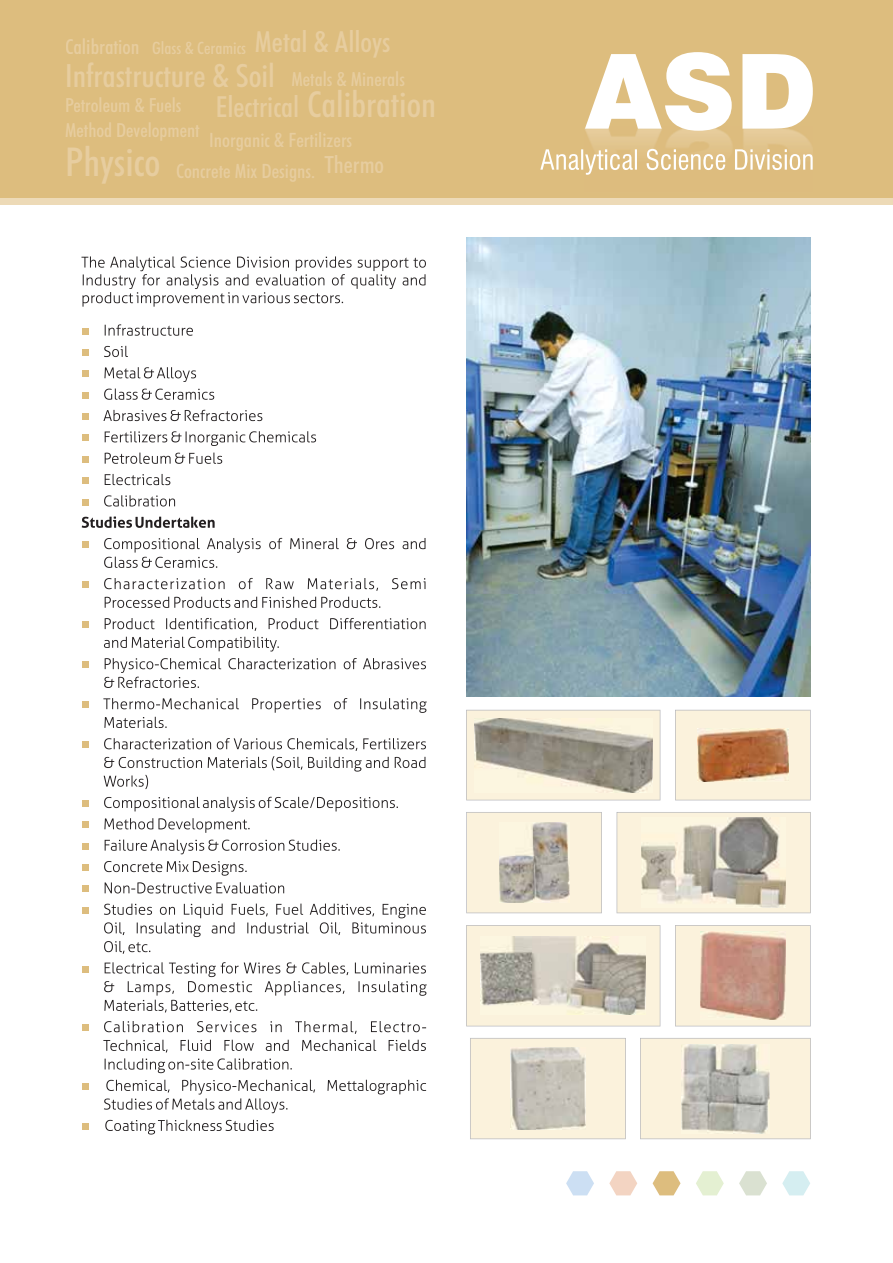
<style>
.page{position:relative;width:893px;height:1263px;background:#fff}
.page>*{position:absolute;margin:0;border:0;box-sizing:border-box;transform-origin:0 0}
.t1{font:500 condensed 32.1px "Futura BT";color:#e7cd9f;scale:1.05 1}
.t2{font:500 condensed 29.1px "Futura BT";color:#e7cd9f;scale:1.05 1}
.t3{font:500 condensed 19.8px "Futura BT";color:#e7cd9f;scale:1.05 1}
.t4{font:500 condensed 19.5px "Futura BT";color:#e7cd9f;scale:1.05 1}
.t5{font:500 condensed 19.35px "Futura BT";color:#e7cd9f;scale:1.05 1}
.t6{font:500 condensed 17.1px "Futura BT";color:#e7cd9f;scale:1.05 1}
.s1{font-size:20.7px}
.s2{font-size:19.5px}
.s3{font-size:29.1px}
.s4{font-size:35.85px}
.s5{font-size:39.9px}
</style>
<div class="page">
<img style="left:467px;top:237px;width:343px;height:459px">
<svg style="left:81px;top:256px;width:345px;height:51px"></svg>
<div style="left:82px;top:328px;width:7px;height:7px;background:#ddbd7e"></div>
<svg style="left:105px;top:324px;width:88px;height:12px"></svg>
<div style="left:82px;top:349px;width:7px;height:7px;background:#ddbd7e"></div>
<svg style="left:104px;top:346px;width:24px;height:11px"></svg>
<div style="left:82px;top:370px;width:7px;height:7px;background:#ddbd7e"></div>
<svg style="left:104px;top:367px;width:92px;height:15px"></svg>
<div style="left:82px;top:392px;width:7px;height:7px;background:#ddbd7e"></div>
<svg style="left:104px;top:388px;width:110px;height:12px"></svg>
<div style="left:82px;top:413px;width:7px;height:7px;background:#ddbd7e"></div>
<svg style="left:103px;top:410px;width:159px;height:11px"></svg>
<div style="left:82px;top:434px;width:7px;height:7px;background:#ddbd7e"></div>
<svg style="left:105px;top:431px;width:211px;height:15px"></svg>
<div style="left:82px;top:456px;width:7px;height:7px;background:#ddbd7e"></div>
<svg style="left:105px;top:453px;width:117px;height:11px"></svg>
<div style="left:82px;top:477px;width:7px;height:7px;background:#ddbd7e"></div>
<svg style="left:105px;top:474px;width:65px;height:11px"></svg>
<div style="left:82px;top:498px;width:7px;height:7px;background:#ddbd7e"></div>
<svg style="left:104px;top:495px;width:71px;height:11px"></svg>
<svg style="left:82px;top:516px;width:133px;height:12px"></svg>
<div style="left:82px;top:541px;width:7px;height:7px;background:#ddbd7e"></div>
<svg style="left:104px;top:538px;width:321px;height:30px"></svg>
<div style="left:82px;top:581px;width:7px;height:7px;background:#ddbd7e"></div>
<svg style="left:104px;top:578px;width:321px;height:13px"></svg>
<svg style="left:105px;top:597px;width:275px;height:11px"></svg>
<div style="left:82px;top:621px;width:7px;height:7px;background:#ddbd7e"></div>
<svg style="left:105px;top:618px;width:321px;height:13px"></svg>
<svg style="left:104px;top:637px;width:175px;height:14px"></svg>
<div style="left:82px;top:661px;width:7px;height:7px;background:#ddbd7e"></div>
<svg style="left:104px;top:658px;width:322px;height:30px"></svg>
<div style="left:82px;top:701px;width:7px;height:7px;background:#ddbd7e"></div>
<svg style="left:103px;top:698px;width:324px;height:30px"></svg>
<div style="left:82px;top:741px;width:7px;height:7px;background:#ddbd7e"></div>
<svg style="left:104px;top:738px;width:322px;height:51px"></svg>
<div style="left:82px;top:800px;width:7px;height:7px;background:#ddbd7e"></div>
<svg style="left:104px;top:797px;width:294px;height:15px"></svg>
<div style="left:82px;top:821px;width:7px;height:7px;background:#ddbd7e"></div>
<svg style="left:104px;top:818px;width:146px;height:15px"></svg>
<div style="left:82px;top:843px;width:7px;height:7px;background:#ddbd7e"></div>
<svg style="left:105px;top:839px;width:235px;height:15px"></svg>
<div style="left:82px;top:864px;width:7px;height:7px;background:#ddbd7e"></div>
<svg style="left:104px;top:861px;width:143px;height:15px"></svg>
<div style="left:82px;top:885px;width:7px;height:7px;background:#ddbd7e"></div>
<svg style="left:105px;top:882px;width:179px;height:11px"></svg>
<div style="left:82px;top:907px;width:7px;height:7px;background:#ddbd7e"></div>
<svg style="left:104px;top:903px;width:322px;height:51px"></svg>
<div style="left:82px;top:965px;width:7px;height:7px;background:#ddbd7e"></div>
<svg style="left:104px;top:962px;width:323px;height:50px"></svg>
<div style="left:82px;top:1024px;width:7px;height:7px;background:#ddbd7e"></div>
<svg style="left:104px;top:1021px;width:322px;height:13px"></svg>
<svg style="left:103px;top:1040px;width:323px;height:12px"></svg>
<svg style="left:105px;top:1058px;width:187px;height:15px"></svg>
<div style="left:82px;top:1083px;width:7px;height:7px;background:#ddbd7e"></div>
<svg style="left:104px;top:1080px;width:322px;height:33px"></svg>
<div style="left:82px;top:1123px;width:7px;height:7px;background:#ddbd7e"></div>
<svg style="left:105px;top:1120px;width:169px;height:14px"></svg>
<div style="left:0;top:0;width:893px;height:198px;background:#ddbd7e"></div>
<img style="left:586px;top:131px;width:226px;height:18px">
<svg style="left:540px;top:149px;width:273px;height:26px"></svg>
<svg style="left:585px;top:52px;width:228px;height:79px"></svg>
<div style="left:0;top:198px;width:893px;height:7px;background:#eddab7"></div>
<div style="left:470px;top:1038px;width:156px;height:101px;background:#fbf2dc"></div>
<div style="left:640px;top:1038px;width:171px;height:101px;background:#fbf2dc"></div>
<svg style="left:466px;top:925px;width:194px;height:101px;background:#f7efda"></svg>
<div style="left:466px;top:812px;width:136px;height:101px;background:#fbf2dc"></div>
<svg style="left:616px;top:812px;width:195px;height:101px;background:#f7eeda"></svg>
<img style="left:510px;top:1047px;width:75px;height:83px">
<svg style="left:466px;top:710px;width:194px;height:90px;background:#f6edd9"></svg>
<img style="left:474px;top:718px;width:178px;height:75px">
<img style="left:641px;top:817px;width:145px;height:91px">
<svg style="left:675px;top:710px;width:136px;height:90px;background:#f8efda"></svg>
<img style="left:697px;top:729px;width:91px;height:52px">
<img style="left:499px;top:822px;width:70px;height:81px">
<svg style="left:675px;top:925px;width:136px;height:101px;background:#f7efda"></svg>
<img style="left:700px;top:932px;width:85px;height:88px">
<svg style="left:566px;top:1171px;width:28px;height:24px"></svg>
<svg style="left:609px;top:1171px;width:28px;height:24px"></svg>
<svg style="left:653px;top:1171px;width:27px;height:24px"></svg>
<svg style="left:696px;top:1171px;width:28px;height:24px"></svg>
<svg style="left:739px;top:1171px;width:28px;height:24px"></svg>
<svg style="left:782px;top:1171px;width:28px;height:24px"></svg>
<img style="left:682px;top:1044px;width:87px;height:89px">
<img style="left:481px;top:937px;width:165px;height:78px">
<p class="t6" style="left:65px;top:37px;width:174px"><span class="s1">Calibration</span> Glass &amp; Ceramics</p>
<h2 class="t2" style="left:255px;top:24px;width:131px">Metal &amp; Alloys</h2>
<h1 class="t1" style="left:65px;top:57px;width:325px">Infrastructure &amp; Soil <span class="s2">Metals &amp; Minerals</span></h1>
<p class="t4" style="left:65px;top:93px;width:355px">Petroleum &amp; Fuels <span class="s3">Electrical</span> <span class="s4">Calibration</span></p>
<p class="t5" style="left:65px;top:118px;width:130px">Method Development</p>
<p class="t3" style="left:209px;top:128px;width:138px">Inorganic &amp; Fertilizers</p>
<p class="t3" style="left:65px;top:158px;width:305px"><span class="s5">Physico</span> Concrete Mix Designs. <sup>Thermo</sup></p>
</div>
